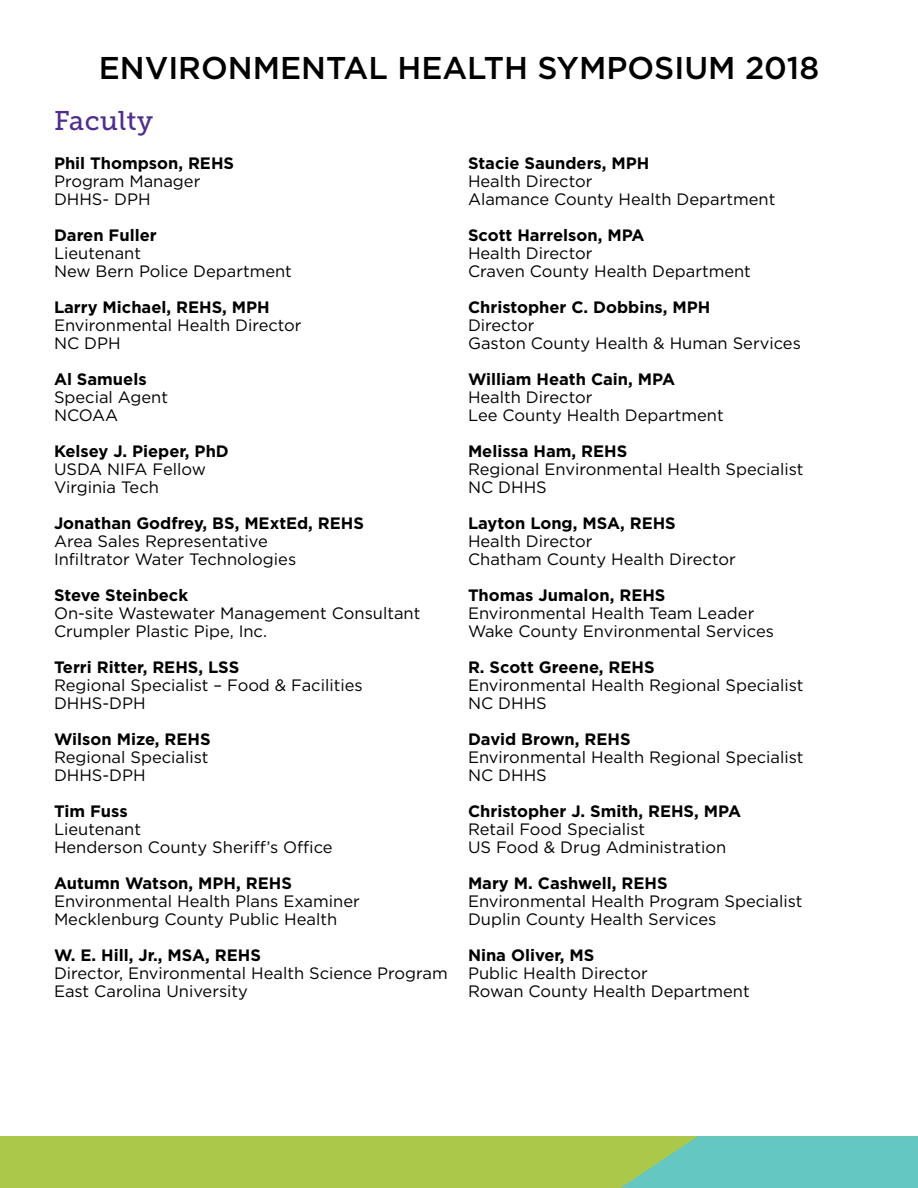
<style>
.page{position:relative;width:918px;height:1188px;background:#fff}
.page>*{position:absolute;margin:0;border:0;box-sizing:border-box;transform-origin:0 0}
.t1{font:500 31.5px "Gotham";color:#000}
.t2{font:27px "Museo Slab 500";letter-spacing:.015em;color:#4f2e8b}
.t3{font:16.5px/18px "Gotham";color:#000}
.t4{font:700 16.5px "Gotham";color:#000}
</style>
<div class="page">
<div style="left:0;top:1136px;width:918px;height:52px;background:#aac849"></div>
<svg style="left:620px;top:1136px;width:298px;height:52px;background:#6ec7b1"></svg>
<h1 class="t1" style="left:99px;top:47px;width:722px">ENVIRONMENTAL HEALTH SYMPOSIUM 2018</h1>
<h2 class="t2" style="left:54px;top:105px;width:101px">Faculty</h2>
<p class="t4" style="left:54px;top:152px;width:147px">Phil Thompson, REHS</p>
<p class="t3" style="left:54px;top:172px;width:148px">Program Manager<br>DHHS- DPH</p>
<p class="t4" style="left:54px;top:224px;width:104px">Daren Fuller</p>
<p class="t3" style="left:54px;top:244px;width:239px">Lieutenant<br>New Bern Police Department</p>
<p class="t4" style="left:54px;top:296px;width:135px">Larry M ichael, REHS</p>
<p class="t4" style="left:222px;top:296px;width:23px">, MPH</p>
<p class="t3" style="left:54px;top:316px;width:249px">Environmental Health Director<br>NC DPH</p>
<p class="t4" style="left:54px;top:368px;width:94px">Al Samuels</p>
<p class="t3" style="left:54px;top:388px;width:116px">Special Agent<br>NCOAA</p>
<p class="t4" style="left:54px;top:440px;width:176px">Kelsey J. Pieper, PhD</p>
<p class="t3" style="left:54px;top:460px;width:154px">USDA NIFA Fellow<br>Virginia Tech</p>
<p class="t4" style="left:54px;top:512px;width:276px">Jonathan Godfrey, BS, MExtEd, REHS</p>
<p class="t3" style="left:54px;top:532px;width:244px">Area Sales Representative<br>Infiltrator Water Technologies</p>
<p class="t4" style="left:54px;top:584px;width:136px">Steve Steinbeck</p>
<p class="t3" style="left:54px;top:604px;width:368px">On-site Wastewater Management Consultant<br>Crumpler Plastic Pipe, Inc.</p>
<p class="t4" style="left:54px;top:656px;width:111px">Terri Ritter, REHS</p>
<p class="t4" style="left:198px;top:656px;width:21px">, LSS</p>
<p class="t3" style="left:54px;top:676px;width:310px">Regional Specialist – Food &amp; Facilities<br>DHHS-DPH</p>
<p class="t4" style="left:54px;top:728px;width:123px">Wilson M ize, REHS</p>
<p class="t3" style="left:54px;top:748px;width:156px">Regional Specialist<br>DHHS-DPH</p>
<p class="t4" style="left:54px;top:800px;width:75px">Tim Fuss</p>
<p class="t3" style="left:54px;top:820px;width:280px">Lieutenant<br>Henderson County Sheriff’s Office</p>
<p class="t4" style="left:54px;top:872px;width:157px">Autumn Watson, MPH</p>
<p class="t4" style="left:236px;top:872px;width:22px">, REHS</p>
<p class="t3" style="left:54px;top:892px;width:307px">Environmental Health Plans Examiner<br>Mecklenburg County Public Health</p>
<p class="t4" style="left:54px;top:944px;width:127px">W. E. H ill, Jr., MSA</p>
<p class="t4" style="left:205px;top:944px;width:22px">, REHS</p>
<p class="t3" style="left:54px;top:964px;width:395px">Director, Environmental Health Science Program<br>East Carolina University</p>
<p class="t4" style="left:468px;top:152px;width:157px">Stacie Saunders, MPH</p>
<p class="t3" style="left:468px;top:172px;width:309px">Health Director<br>Alamance County Health Department</p>
<p class="t4" style="left:468px;top:224px;width:153px">Scott Harrelson, MPA</p>
<p class="t3" style="left:468px;top:244px;width:284px">Health Director<br>Craven County Health Department</p>
<p class="t4" style="left:468px;top:296px;width:218px">Christopher C. Dobbins, MPH</p>
<p class="t3" style="left:468px;top:316px;width:334px">Director<br>Gaston County Health &amp; Human Services</p>
<p class="t4" style="left:468px;top:368px;width:183px">William Heath Cain, MPA</p>
<p class="t3" style="left:468px;top:388px;width:257px">Health Director<br>Lee County Health Department</p>
<p class="t4" style="left:468px;top:440px;width:126px">Melissa Ham, REHS</p>
<p class="t3" style="left:468px;top:460px;width:337px">Regional Environmental Health Specialist<br>NC DHHS</p>
<p class="t4" style="left:468px;top:512px;width:128px">Layton Long, MSA</p>
<p class="t4" style="left:620px;top:512px;width:22px">, REHS</p>
<p class="t3" style="left:468px;top:532px;width:269px">Health Director<br>Chatham County Health Director</p>
<p class="t4" style="left:468px;top:584px;width:164px">Thomas Jumalon, REHS</p>
<p class="t3" style="left:468px;top:604px;width:308px">Environmental Health Team Leader<br>Wake County Environmental Services</p>
<p class="t4" style="left:468px;top:656px;width:153px">R. Scott Greene, REHS</p>
<p class="t3" style="left:468px;top:676px;width:337px">Environmental Health Regional Specialist<br>NC DHHS</p>
<p class="t4" style="left:468px;top:728px;width:129px">David Brown, REHS</p>
<p class="t3" style="left:468px;top:748px;width:337px">Environmental Health Regional Specialist<br>NC DHHS</p>
<p class="t4" style="left:468px;top:800px;width:193px">Christopher J. Smith, REHS</p>
<p class="t4" style="left:694px;top:800px;width:23px">, MPA</p>
<p class="t3" style="left:468px;top:820px;width:260px">Retail Food Specialist<br>US Food &amp; Drug Administration</p>
<p class="t4" style="left:468px;top:872px;width:166px">Mary M . Cashwell, REHS</p>
<p class="t3" style="left:468px;top:892px;width:336px">Environmental Health Program Specialist<br>Duplin County Health Services</p>
<p class="t4" style="left:468px;top:944px;width:114px">N ina Oliver, MS</p>
<p class="t3" style="left:468px;top:964px;width:283px">Public Health Director<br>Rowan County Health Department</p>
</div>
